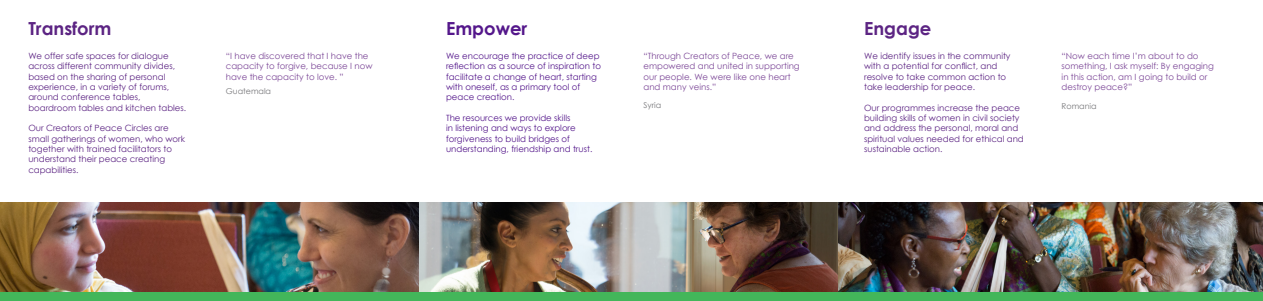
<style>
.page{position:relative;width:1263px;height:301px;background:#fff}
.page>*{position:absolute;margin:0;border:0;box-sizing:border-box;transform-origin:0 0}
.t1{font:700 18px "Century Gothic";color:#5c2483}
.t2{font:700 18px "Century Gothic";color:#54178b}
.t3{font:8.6px/10.3px "Century Gothic";color:#5c2483}
.t4{font:8.6px/10.3px "Century Gothic";color:#7d4998}
.t5{font:8.6px/10.3px "Century Gothic";color:#54178b}
.t6{font:8px "Century Gothic";color:#77777a}
</style>
<div class="page">
<img style="left:0;top:202px;width:1263px;height:90px">
<div style="left:0;top:292px;width:1263px;height:8px;background:#43b65a"></div>
<p class="t1" style="left:28px;top:15px;width:85px">Transform</p>
<p class="t2" style="left:446px;top:15px;width:83px">Empower</p>
<p class="t1" style="left:864px;top:15px;width:69px">Engage</p>
<p class="t3" style="left:28px;top:50px;width:159px">We offer safe spaces for dialogue across different community divides, based on the sharing of personal experience, in a variety of forums, around conference tables, boardroom tables and kitchen tables.</p>
<p class="t3" style="left:28px;top:123px;width:158px">Our Creators of Peace Circles are small gatherings of women, who work together with trained facilitators to understand their peace creating capabilities.</p>
<p class="t4" style="left:226px;top:50px;width:148px">“I have discovered that I have the capacity to forgive, because I now have the capacity to love. ”</p>
<p class="t6" style="left:226px;top:85px;width:47px">Guatemala</p>
<p class="t5" style="left:446px;top:50px;width:157px">We encourage the practice of deep reflection as a source of inspiration to facilitate a change of heart, starting with oneself, as a primary tool of peace creation.</p>
<p class="t5" style="left:446px;top:112px;width:148px">The resources we provide skills<br>in listening and ways to explore forgiveness to build bridges of understanding, friendship and trust.</p>
<p class="t4" style="left:643px;top:50px;width:158px">“Through Creators of Peace, we are empowered and united in supporting our people. We were like one heart and many veins.”</p>
<p class="t6" style="left:643px;top:99px;width:19px">Syria</p>
<p class="t3" style="left:864px;top:50px;width:148px">We identify issues in the community with a potential for conflict, and resolve to take common action to take leadership for peace.</p>
<p class="t3" style="left:864px;top:102px;width:161px">Our programmes increase the peace building skills of women in civil society and address the personal, moral and spiritual values needed for ethical and sustainable action.</p>
<p class="t4" style="left:1061px;top:50px;width:154px">“Now each time I’m about to do something, I ask myself: By engaging in this action, am I going to build or destroy peace?”</p>
<p class="t6" style="left:1061px;top:100px;width:37px">Romania</p>
</div>
